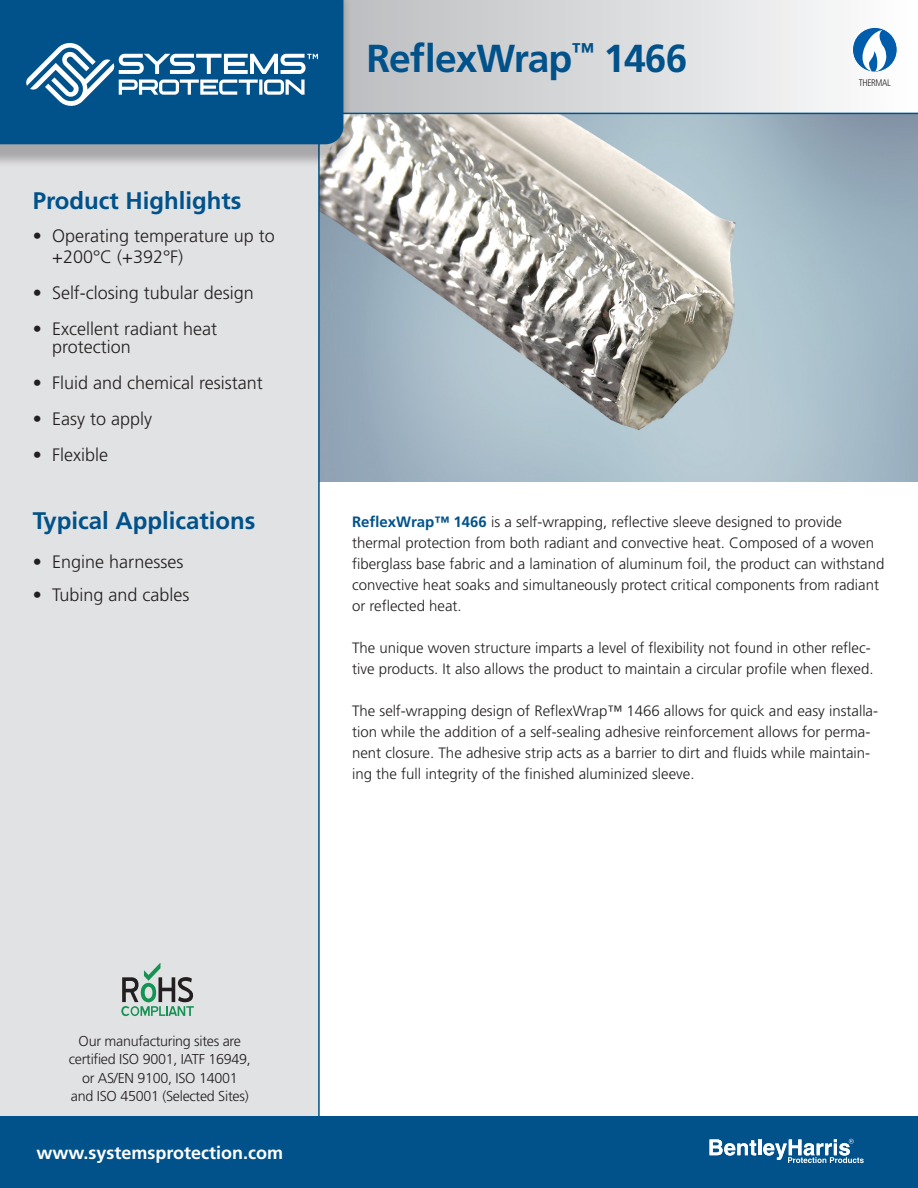
<style>
.page{position:relative;width:918px;height:1188px;background:#fff}
.page>*{position:absolute;margin:0;border:0;box-sizing:border-box;transform-origin:0 0}
.Product_Name{font:700 39px "Frutiger LT Pro";letter-spacing:-.025em;color:#01528a}
.Sidebar_Head{font:700 24px "Frutiger LT Pro";color:#01528a}
.Sidebar_Bullet{font:300 18px/21px "Frutiger LT Pro";color:#231f20}
.t1{font:700 18px "Frutiger LT Pro";color:#fff}
.Body{font:300 15px/21px "Frutiger LT Pro";color:#231f20}
.t2{font:300 14.25px/18.3px "Frutiger";letter-spacing:-.02em;color:#231f20;text-align:center}
.t3{font:300 condensed 9.45px "Frutiger LT Pro";letter-spacing:-.04em;color:#231f20}
.s1{font-weight:700;color:#01528a}
</style>
<div class="page">
<img style="left:320px;top:114px;width:598px;height:368px">
<div style="left:0;top:168px;width:320px;height:948px;background:#e1e2e4"></div>
<svg style="left:352px;top:0;width:566px;height:114px"></svg>
<div style="left:0;top:0;width:352px;height:168px;background:#231f20;opacity:.3"></div>
<div style="left:0;top:0;width:343px;height:144px;background:#01528a"></div>
<div style="left:0;top:1116px;width:918px;height:72px;background:#01528a"></div>
<svg style="left:121px;top:963px;width:73px;height:53px;background:#a3b6ae"></svg>
<div style="left:852px;top:27px;width:45px;height:45px;background:#015dab;border-radius:50%"></div>
<div style="left:852px;top:27px;width:45px;height:45px;border:1px solid #fff;border-radius:50%"></div>
<svg style="left:858px;top:30px;width:29px;height:41px"></svg>
<svg style="left:710px;top:1139px;width:46px;height:17px"></svg>
<hr style="left:758px;top:1139px;width:3px;height:16px;background:#fff">
<svg style="left:763px;top:1139px;width:101px;height:24px"></svg>
<svg style="left:26px;top:43px;width:292px;height:63px"></svg>
<p class="Sidebar_Head" style="left:33px;top:186px;width:210px">Product Highlights</p>
<p class="Sidebar_Bullet" style="left:52px;top:225px;width:224px;text-indent:-20px">• Operating temperature up to +200°C (+392°F)</p>
<p class="Sidebar_Bullet" style="left:33px;top:282px;width:223px">• Self-closing tubular design</p>
<p class="Sidebar_Bullet" style="left:52px;top:319px;width:166px;line-height:18px;text-indent:-20px">• Excellent radiant heat protection</p>
<p class="Sidebar_Bullet" style="left:33px;top:372px;width:232px">• Fluid and chemical resistant</p>
<p class="Sidebar_Bullet" style="left:33px;top:408px;width:121px">• Easy to apply</p>
<p class="Sidebar_Bullet" style="left:33px;top:444px;width:77px">• Flexible</p>
<p class="Sidebar_Head" style="left:33px;top:506px;width:224px">Typical Applications</p>
<p class="Sidebar_Bullet" style="left:33px;top:551px;width:152px">• Engine harnesses</p>
<p class="Sidebar_Bullet" style="left:33px;top:584px;width:158px">• Tubing and cables</p>
<p class="Product_Name" style="left:366px;top:35px;width:322px">ReflexWrap<sup>™</sup> 1466</p>
<p class="t3" style="left:859px;top:77px;width:34px">THERMAL</p>
<p class="Body" style="left:352px;top:511px;width:534px"><span class="s1">ReflexWrap™ 1466</span> is a self-wrapping, reflective sleeve designed to provide thermal protection from both radiant and convective heat. Composed of a woven fiberglass base fabric and a lamination of aluminum foil, the product can withstand convective heat soaks and simultaneously protect critical components from radiant or reflected heat.</p>
<p class="Body" style="left:352px;top:637px;width:523px">The unique woven structure imparts a level of flexibility not found in other reflec&shy;tive products. It also allows the product to maintain a circular profile when flexed.</p>
<p class="Body" style="left:352px;top:700px;width:528px">The self-wrapping design of ReflexWrap™ 1466 allows for quick and easy installa&shy;tion while the addition of a self-sealing adhesive reinforcement allows for perma&shy;nent closure. The adhesive strip acts as a barrier to dirt and fluids while maintain&shy;ing the full integrity of the finished aluminized sleeve.</p>
<p class="t2" style="left:69px;top:1032px;width:183px">Our manufacturing sites are certified ISO 9001, IATF 16949, or AS/EN 9100, ISO 14001<br>and ISO 45001 (Selected Sites)</p>
<p class="t1" style="left:36px;top:1142px;width:248px">www.systemsprotection.com</p>
</div>
